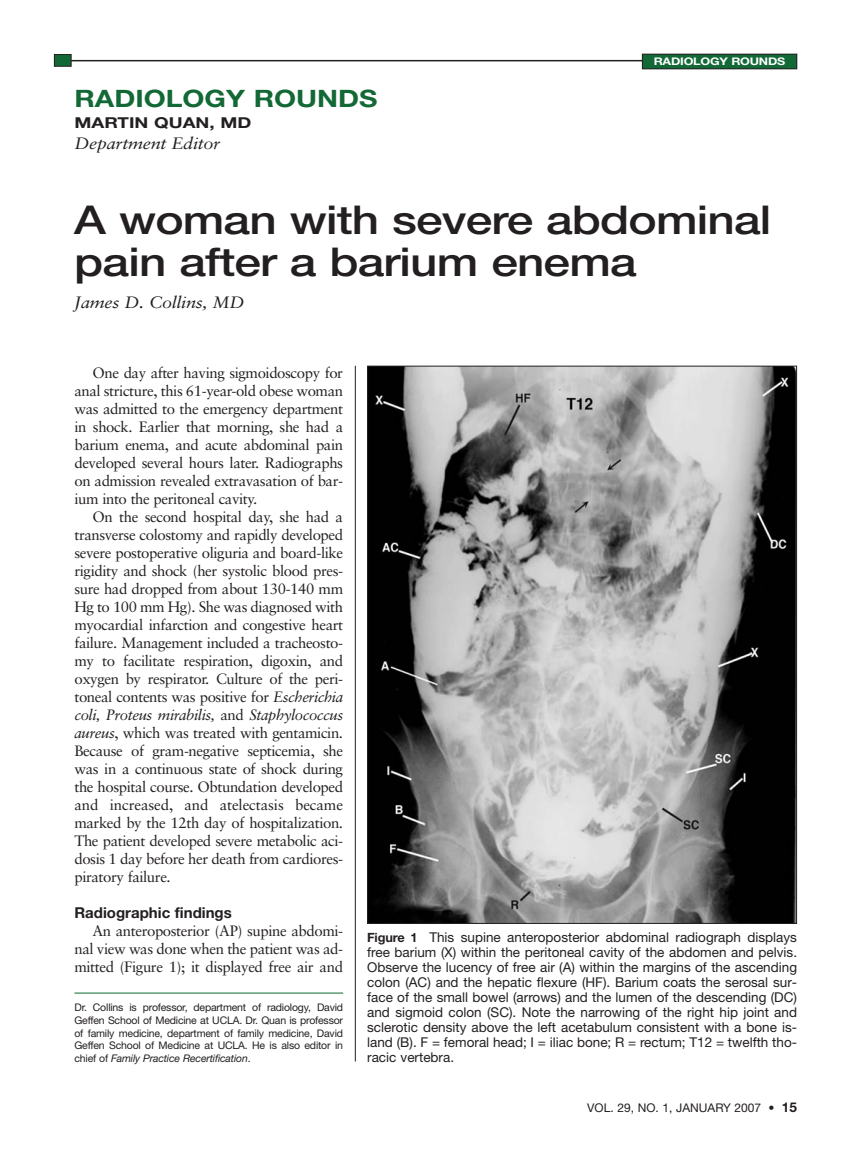
<style>
.page{position:relative;width:851px;height:1161px;background:#fff}
.page>*{position:absolute;margin:0;border:0;box-sizing:border-box;transform-origin:0 0}
.t1{font:500 39.75px/42px "Helvetica Neue";letter-spacing:-.015em;color:#231f20;scale:1.2 1}
.t2{font:700 24px "Helvetica Neue";color:#126936;scale:1.18 1}
.t3{font:italic 16.5px "Sabon";letter-spacing:-.015em;color:#231f20;scale:1.1 1}
.t4{font:15px/18px "Sabon";letter-spacing:-.03em;color:#231f20;text-align:justify}
.t5{font:700 15px "Helvetica Neue";color:#231f20}
.t6{font:700 15px "Helvetica Neue";color:#231f20;scale:1.25 1}
.t7{font:13.5px/15px "Helvetica Neue";color:#231f20;text-align:justify}
.t8{font:12px "Helvetica Neue";color:#231f20}
.t9{font:10.5px/12.6px "Helvetica Neue";letter-spacing:-.015em;color:#231f20;text-align:justify}
.t10{font:700 10.5px "Helvetica Neue";letter-spacing:-.015em;color:#fff;scale:1.2 1}
.s1{font-style:italic}
.s2{font-weight:700;font-size:12.75px}
.s3{font-weight:700}
.s4{font-weight:700;font-size:13.5px}
</style>
<div class="page">
<hr style="left:54px;top:60px;width:694px;height:1px;background:#231f20">
<div style="left:54px;top:55px;width:17px;height:11px;background:#126936"></div>
<div style="left:54px;top:54px;width:18px;height:13px;border:1px solid #231f20"></div>
<div style="left:642px;top:54px;width:154px;height:15px;background:#126936"></div>
<div style="left:642px;top:54px;width:155px;height:15px;border:1px solid #231f20"></div>
<hr style="left:355px;top:366px;width:1px;height:696px;background:#231f20">
<hr style="left:74px;top:993px;width:269px;height:1px;background:#126936">
<img style="left:369px;top:368px;width:425px;height:554px">
<h2 class="t2" style="left:74px;top:90px;width:258px">RADIOLOGY ROUNDS</h2>
<p class="t6" style="left:74px;top:118px;width:143px">MARTIN QUAN, MD</p>
<p class="t3" style="left:74px;top:137px;width:134px">Department Editor</p>
<p class="t10" style="left:653px;top:58px;width:111px">RADIOLOGY ROUNDS</p>
<h1 class="t1" style="left:74px;top:203px;width:582px">A woman with severe abdominal pain after a barium enema</h1>
<p class="t3" style="left:74px;top:295px;width:156px">James D. Collins, MD</p>
<p class="t4" style="left:74px;top:365px;width:270px;text-indent:18px">One day after having sigmoidoscopy for anal stricture, this 61-year-old obese woman was admitted to the emergency department in shock. Earlier that morning, she had a barium enema, and acute abdominal pain developed several hours later. Radiographs on admission revealed extravasation of bar&shy;ium into the peritoneal cavity.</p>
<p class="t4" style="left:74px;top:509px;width:270px;text-indent:18px">On the second hospital day, she had a transverse colostomy and rapidly developed severe postoperative oliguria and board-like rigidity and shock (her systolic blood pres&shy;sure had dropped from about 130-140 mm Hg to 100 mm Hg). She was diagnosed with myocardial infarction and congestive heart failure. Management included a tracheosto&shy;my to facilitate respiration, digoxin, and oxygen by respirator. Culture of the peri&shy;toneal contents was positive for <span class="s1">Escherichia coli, Proteus mirabilis,</span> and <span class="s1">Staphylococcus aureus</span>, which was treated with gentamicin.<br>Because of gram-negative septicemia, she was in a continuous state of shock during the hospital course. Obtundation developed and increased, and atelectasis became marked by the 12th day of hospitalization.<br>The patient developed severe metabolic aci&shy;dosis 1 day before her death from cardiores&shy;piratory failure.</p>
<p class="t5" style="left:74px;top:907px;width:159px">Radiographic findings</p>
<p class="t4" style="left:74px;top:923px;width:270px;text-indent:18px">An anteroposterior (AP) supine abdomi&shy;nal view was done when the patient was ad&shy;mitted (Figure 1); it displayed free air and</p>
<p class="t9" style="left:74px;top:1002px;width:270px">Dr. Collins is professor, department of radiology, David Geffen School of Medicine at UCLA. Dr. Quan is professor of family medicine, department of family medicine, David Geffen School of Medicine at UCLA. He is also editor in chief of <span class="s1">Family Practice Recertification</span>.</p>
<p class="t7" style="left:367px;top:931px;width:431px"><span class="s2">Figure 1</span> This supine anteroposterior abdominal radiograph displays free barium (X) within the peritoneal cavity of the abdomen and pelvis.<br>Observe the lucency of free air (A) within the margins of the ascending colon (AC) and the hepatic flexure (HF). Barium coats the serosal sur&shy;face of the small bowel (arrows) and the lumen of the descending (DC) and sigmoid colon (SC). Note the narrowing of the right hip joint and sclerotic density above the left acetabulum consistent with a bone is&shy;land (B). F = femoral head; I = iliac bone; R = rectum; T12 = twelfth tho&shy;racic vertebra.</p>
<p class="t8" style="left:587px;top:1103px;width:211px">VOL. 29, NO. 1, JANUARY 2007 <span class="s3">•</span> <span class="s4">15</span></p>
</div>
